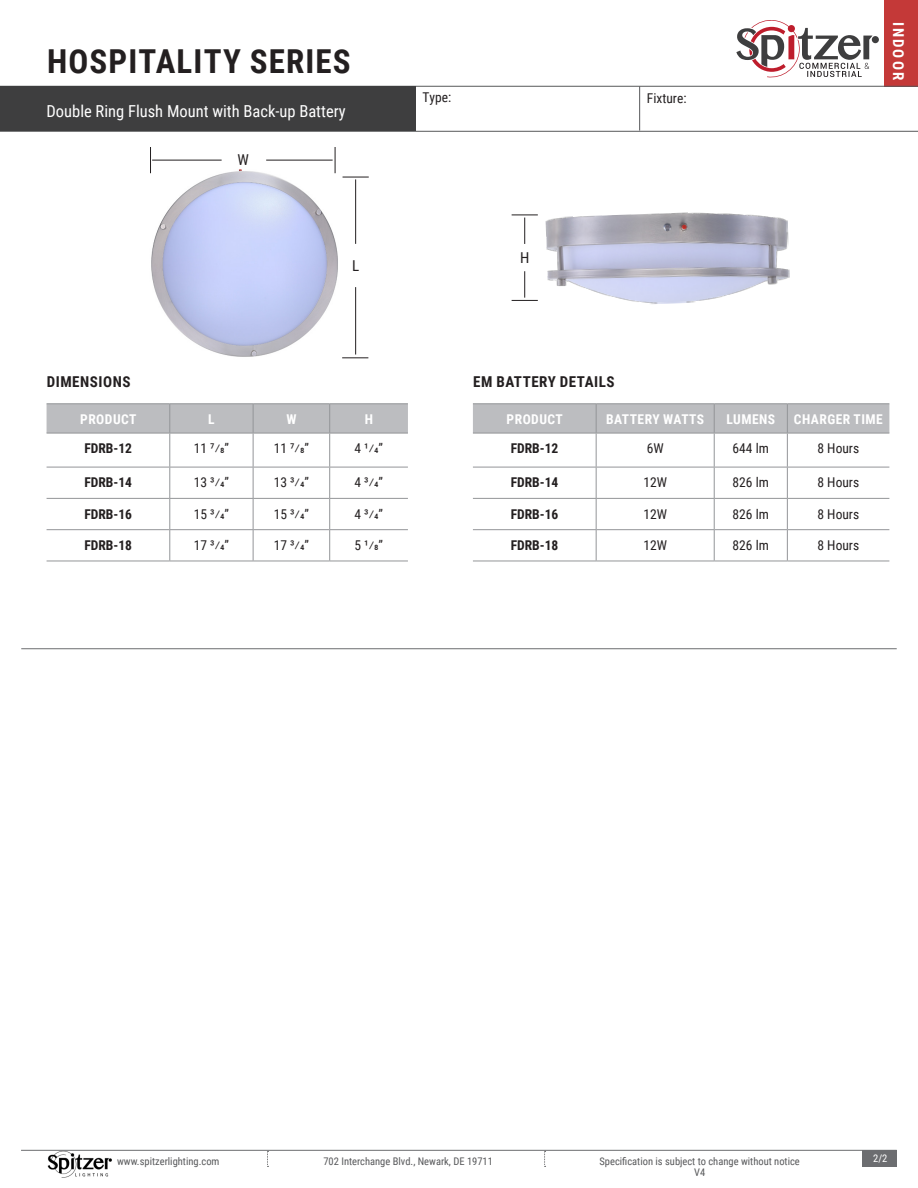
<style>
.page{position:relative;width:918px;height:1188px;background:#fff}
.page>*{position:absolute;margin:0;border:0;box-sizing:border-box;transform-origin:0 0}
.t1{font:700 33px "Roboto Condensed";letter-spacing:.035em;color:#231f20}
.t2{font:16.5px "Roboto Condensed";color:#fff}
.t3{font:700 15px "Roboto Condensed";letter-spacing:.035em;color:#231f20}
.t4{font:700 15px "Roboto Condensed";letter-spacing:.135em;color:#fff}
.t5{font:15px "Roboto Condensed";color:#231f20}
.t6{font:13.5px "Roboto Condensed";color:#231f20}
.t7{font:700 13.5px "Roboto Condensed";color:#231f20}
.t8{font:700 13.5px "Roboto Condensed";letter-spacing:.035em;color:#fff}
.t9{font:10.5px "Roboto Condensed";color:#57585a}
.t10{font:10.5px "Roboto Condensed";color:#fff}
</style>
<div class="page">
<img style="left:150px;top:163px;width:195px;height:195px">
<div style="left:872px;top:36px;width:7px;height:7px;background:#3e3e3f;border-radius:50%"></div>
<svg style="left:736px;top:20px;width:137px;height:58px"></svg>
<div style="left:885px;top:0;width:33px;height:86px;background:#c43938"></div>
<hr style="left:0;top:131px;width:918px;height:1px;background:#57585a">
<hr style="left:0;top:86px;width:918px;height:1px;background:#57585a">
<hr style="left:639px;top:86px;width:1px;height:45px;background:#57585a">
<div style="left:0;top:86px;width:415px;height:45px;background:#3e3e3f"></div>
<hr style="left:21px;top:648px;width:876px;height:1px;background:#6c6d70">
<hr style="left:47px;top:403px;width:123px;height:1px;background:#939598">
<hr style="left:170px;top:403px;width:83px;height:1px;background:#939598">
<hr style="left:253px;top:403px;width:77px;height:1px;background:#939598">
<hr style="left:330px;top:403px;width:78px;height:1px;background:#939598">
<hr style="left:47px;top:498px;width:123px;height:1px;background:#939598">
<hr style="left:170px;top:498px;width:83px;height:1px;background:#939598">
<hr style="left:253px;top:498px;width:77px;height:1px;background:#939598">
<hr style="left:330px;top:498px;width:78px;height:1px;background:#939598">
<hr style="left:47px;top:529px;width:123px;height:1px;background:#939598">
<hr style="left:170px;top:529px;width:83px;height:1px;background:#939598">
<hr style="left:253px;top:529px;width:77px;height:1px;background:#939598">
<hr style="left:330px;top:529px;width:78px;height:1px;background:#939598">
<hr style="left:47px;top:561px;width:123px;height:1px;background:#939598">
<hr style="left:170px;top:561px;width:83px;height:1px;background:#939598">
<hr style="left:253px;top:561px;width:77px;height:1px;background:#939598">
<hr style="left:330px;top:561px;width:78px;height:1px;background:#939598">
<hr style="left:47px;top:433px;width:123px;height:1px;background:#939598">
<hr style="left:170px;top:433px;width:83px;height:1px;background:#939598">
<hr style="left:169px;top:433px;width:1px;height:34px;background:#939598">
<hr style="left:253px;top:433px;width:77px;height:1px;background:#939598">
<hr style="left:253px;top:433px;width:1px;height:34px;background:#939598">
<hr style="left:330px;top:433px;width:78px;height:1px;background:#939598">
<hr style="left:47px;top:467px;width:123px;height:1px;background:#939598">
<hr style="left:170px;top:467px;width:83px;height:1px;background:#939598">
<hr style="left:169px;top:467px;width:1px;height:31px;background:#939598">
<hr style="left:253px;top:467px;width:77px;height:1px;background:#939598">
<hr style="left:253px;top:467px;width:1px;height:31px;background:#939598">
<hr style="left:330px;top:467px;width:78px;height:1px;background:#939598">
<hr style="left:169px;top:499px;width:1px;height:30px;background:#939598">
<hr style="left:253px;top:499px;width:1px;height:30px;background:#939598">
<hr style="left:169px;top:530px;width:1px;height:31px;background:#939598">
<hr style="left:253px;top:530px;width:1px;height:31px;background:#939598">
<svg style="left:47px;top:404px;width:361px;height:29px;background:#babbbe"></svg>
<hr style="left:329px;top:433px;width:1px;height:34px;background:#939598">
<hr style="left:329px;top:467px;width:1px;height:31px;background:#939598">
<hr style="left:329px;top:499px;width:1px;height:30px;background:#939598">
<hr style="left:329px;top:530px;width:1px;height:31px;background:#939598">
<hr style="left:473px;top:403px;width:123px;height:1px;background:#939598">
<hr style="left:596px;top:403px;width:118px;height:1px;background:#939598">
<hr style="left:714px;top:403px;width:73px;height:1px;background:#939598">
<hr style="left:787px;top:403px;width:102px;height:1px;background:#939598">
<hr style="left:473px;top:498px;width:123px;height:1px;background:#939598">
<hr style="left:596px;top:498px;width:118px;height:1px;background:#939598">
<hr style="left:714px;top:498px;width:73px;height:1px;background:#939598">
<hr style="left:787px;top:498px;width:102px;height:1px;background:#939598">
<hr style="left:473px;top:529px;width:123px;height:1px;background:#939598">
<hr style="left:596px;top:529px;width:118px;height:1px;background:#939598">
<hr style="left:714px;top:529px;width:73px;height:1px;background:#939598">
<hr style="left:787px;top:529px;width:102px;height:1px;background:#939598">
<hr style="left:473px;top:561px;width:123px;height:1px;background:#939598">
<hr style="left:596px;top:561px;width:118px;height:1px;background:#939598">
<hr style="left:714px;top:561px;width:73px;height:1px;background:#939598">
<hr style="left:787px;top:561px;width:102px;height:1px;background:#939598">
<hr style="left:473px;top:433px;width:123px;height:1px;background:#939598">
<hr style="left:596px;top:433px;width:118px;height:1px;background:#939598">
<hr style="left:596px;top:433px;width:1px;height:34px;background:#939598">
<hr style="left:714px;top:433px;width:73px;height:1px;background:#939598">
<hr style="left:714px;top:433px;width:1px;height:34px;background:#939598">
<hr style="left:787px;top:433px;width:102px;height:1px;background:#939598">
<hr style="left:473px;top:467px;width:123px;height:1px;background:#939598">
<hr style="left:596px;top:467px;width:118px;height:1px;background:#939598">
<hr style="left:596px;top:467px;width:1px;height:31px;background:#939598">
<hr style="left:714px;top:467px;width:73px;height:1px;background:#939598">
<hr style="left:714px;top:467px;width:1px;height:31px;background:#939598">
<hr style="left:787px;top:467px;width:102px;height:1px;background:#939598">
<hr style="left:596px;top:499px;width:1px;height:30px;background:#939598">
<hr style="left:714px;top:499px;width:1px;height:30px;background:#939598">
<hr style="left:596px;top:530px;width:1px;height:31px;background:#939598">
<hr style="left:714px;top:530px;width:1px;height:31px;background:#939598">
<svg style="left:473px;top:404px;width:416px;height:29px;background:#babbbe"></svg>
<hr style="left:787px;top:433px;width:1px;height:34px;background:#939598">
<hr style="left:787px;top:467px;width:1px;height:31px;background:#939598">
<hr style="left:787px;top:499px;width:1px;height:30px;background:#939598">
<hr style="left:787px;top:530px;width:1px;height:31px;background:#939598">
<hr style="left:355px;top:287px;width:1px;height:68px;background:#231f20">
<hr style="left:152px;top:160px;width:70px;height:1px;background:#231f20">
<hr style="left:355px;top:179px;width:1px;height:65px;background:#231f20">
<hr style="left:266px;top:160px;width:67px;height:1px;background:#231f20">
<svg style="left:343px;top:177px;width:26px;height:1px"></svg>
<svg style="left:335px;top:147px;width:1px;height:26px"></svg>
<svg style="left:342px;top:358px;width:26px;height:1px"></svg>
<svg style="left:150px;top:147px;width:1px;height:26px"></svg>
<svg style="left:512px;top:215px;width:26px;height:29px"></svg>
<svg style="left:512px;top:271px;width:26px;height:30px"></svg>
<img style="left:545px;top:212px;width:245px;height:92px">
<img style="left:47px;top:1151px;width:65px;height:27px">
<hr style="left:21px;top:1150px;width:876px;height:1px;background:#6c6d70">
<div style="left:862px;top:1150px;width:35px;height:17px;background:#6c6d70"></div>
<svg style="left:267px;top:1151px;width:1px;height:16px"></svg>
<svg style="left:544px;top:1151px;width:2px;height:16px"></svg>
<p class="t1" style="left:47px;top:38px;width:305px">HOSPITALITY SERIES</p>
<p class="t2" style="left:47px;top:100px;width:301px">Double Ring Flush Mount with Back-up Battery</p>
<p class="t5" style="left:238px;top:149px;width:13px">W</p>
<p class="t5" style="left:352px;top:255px;width:9px">L</p>
<p class="t6" style="left:422px;top:88px;width:30px">Type:</p>
<p class="t6" style="left:647px;top:88px;width:41px">Fixture:</p>
<p class="t5" style="left:520px;top:247px;width:11px">H</p>
<p class="t4" style="left:909px;top:22px;width:60px;rotate:90deg">INDOOR</p>
<p class="t3" style="left:47px;top:371px;width:85px">DIMENSIONS</p>
<p class="t3" style="left:473px;top:371px;width:143px">EM BATTERY DETAILS</p>
<p class="t8" style="left:80px;top:410px;width:58px">PRODUCT</p>
<p class="t8" style="left:208px;top:410px;width:8px">L</p>
<p class="t8" style="left:286px;top:410px;width:12px">W</p>
<p class="t8" style="left:365px;top:410px;width:10px">H</p>
<p class="t7" style="left:84px;top:439px;width:49px">FDRB-12</p>
<p class="t6" style="left:194px;top:439px;width:37px">11 7/8”</p>
<p class="t6" style="left:274px;top:439px;width:37px">11 7/8”</p>
<p class="t6" style="left:354px;top:439px;width:30px">4 1/4”</p>
<p class="t7" style="left:84px;top:473px;width:49px">FDRB-14</p>
<p class="t6" style="left:194px;top:473px;width:37px">13 3/4”</p>
<p class="t6" style="left:274px;top:473px;width:37px">13 3/4”</p>
<p class="t6" style="left:354px;top:473px;width:30px">4 3/4”</p>
<p class="t7" style="left:84px;top:504px;width:49px">FDRB-16</p>
<p class="t6" style="left:194px;top:504px;width:37px">15 3/4”</p>
<p class="t6" style="left:274px;top:504px;width:37px">15 3/4”</p>
<p class="t6" style="left:354px;top:504px;width:30px">4 3/4”</p>
<p class="t7" style="left:84px;top:536px;width:49px">FDRB-18</p>
<p class="t6" style="left:194px;top:536px;width:37px">17 3/4”</p>
<p class="t6" style="left:274px;top:536px;width:37px">17 3/4”</p>
<p class="t6" style="left:354px;top:536px;width:30px">5 1/8”</p>
<p class="t8" style="left:507px;top:410px;width:58px">PRODUCT</p>
<p class="t8" style="left:606px;top:410px;width:100px">BATTERY WATTS</p>
<p class="t8" style="left:726px;top:410px;width:50px">LUMENS</p>
<p class="t8" style="left:794px;top:410px;width:90px">CHARGER TIME</p>
<p class="t7" style="left:511px;top:439px;width:49px">FDRB-12</p>
<p class="t6" style="left:647px;top:439px;width:18px">6W</p>
<p class="t6" style="left:733px;top:439px;width:38px">644 lm</p>
<p class="t6" style="left:818px;top:439px;width:43px">8 Hours</p>
<p class="t7" style="left:511px;top:473px;width:49px">FDRB-14</p>
<p class="t6" style="left:643px;top:473px;width:25px">12W</p>
<p class="t6" style="left:733px;top:473px;width:38px">826 lm</p>
<p class="t6" style="left:818px;top:473px;width:43px">8 Hours</p>
<p class="t7" style="left:511px;top:504px;width:49px">FDRB-16</p>
<p class="t6" style="left:643px;top:504px;width:25px">12W</p>
<p class="t6" style="left:733px;top:504px;width:38px">826 lm</p>
<p class="t6" style="left:818px;top:504px;width:43px">8 Hours</p>
<p class="t7" style="left:511px;top:536px;width:49px">FDRB-18</p>
<p class="t6" style="left:643px;top:536px;width:25px">12W</p>
<p class="t6" style="left:733px;top:536px;width:38px">826 lm</p>
<p class="t6" style="left:818px;top:536px;width:43px">8 Hours</p>
<p class="t9" style="left:117px;top:1154px;width:104px">www.spitzerlighting.com</p>
<p class="t9" style="left:323px;top:1154px;width:171px">702 Interchange Blvd., Newark, DE 19711</p>
<p class="t9" style="left:599px;top:1154px;width:202px">Specification is subject to change without notice</p>
<p class="t10" style="left:873px;top:1151px;width:16px">2/2</p>
<p class="t9" style="left:694px;top:1164px;width:13px">V4</p>
</div>
